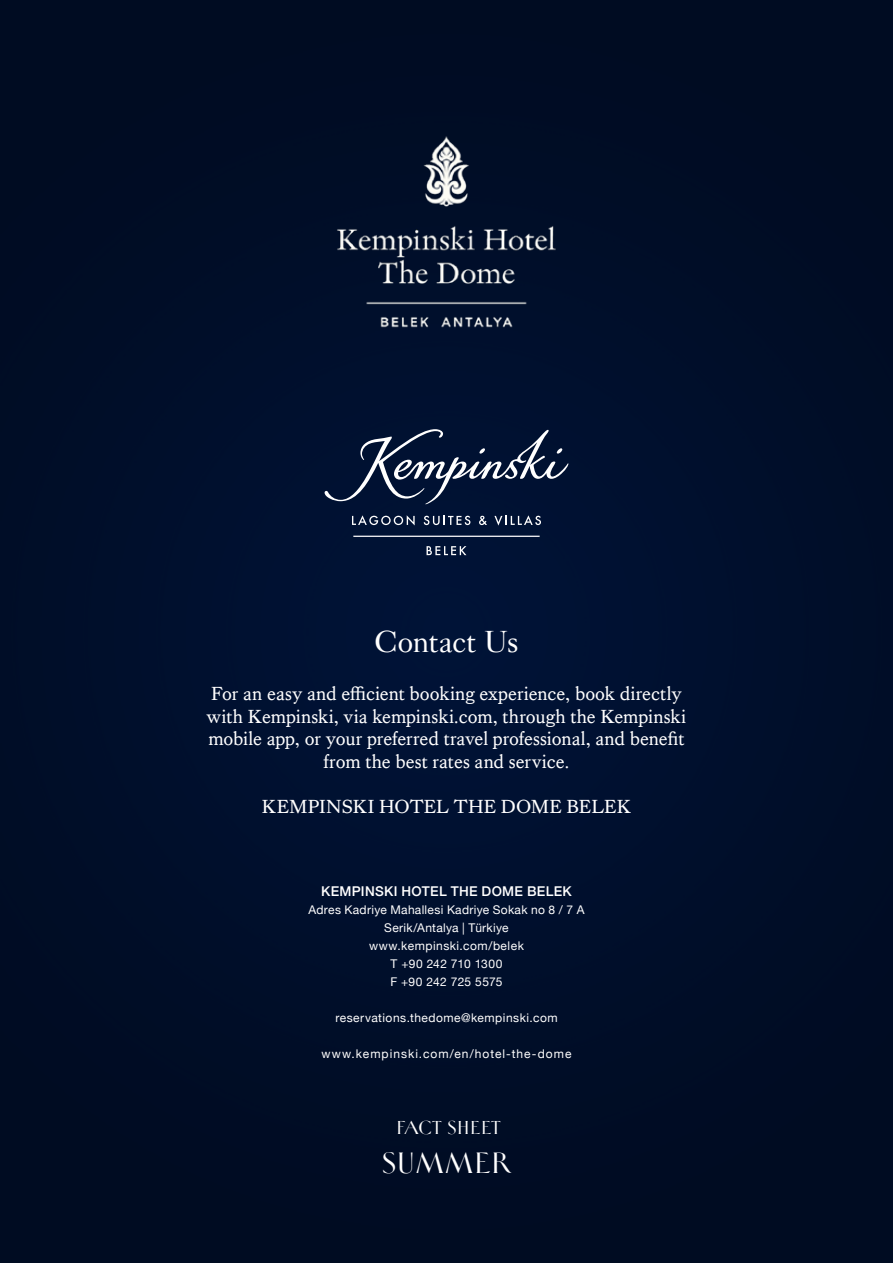
<style>
.page{position:relative;width:893px;height:1263px;background:#fff}
.page>*{position:absolute;margin:0;border:0;box-sizing:border-box;transform-origin:0 0}
.t1{font:33px "Helene Hess";color:#fff}
.t2{font:30px "Kings Caslon Display";color:#fff}
.t3{font:21px "Helene Hess";letter-spacing:-.01em;color:#fff}
.t4{font:19.5px/22.5px "Kings Caslon";letter-spacing:-.005em;color:#fff;text-align:center}
.t5{font:500 13.5px "Helvetica Neue";letter-spacing:.02em;color:#fff}
.t6{font:12px/18px "Helvetica Neue";letter-spacing:.04em;color:#fff;text-align:center}
.t7{font:12px "Helvetica Neue";letter-spacing:.085em;color:#fff}
</style>
<div class="page">
<img style="left:0;top:0;width:893px;height:1263px">
<img style="left:303px;top:106px;width:287px;height:251px">
<svg style="left:325px;top:429px;width:243px;height:75px;background:#22304d"></svg>
<svg style="left:427px;top:546px;width:39px;height:9px"></svg>
<svg style="left:352px;top:515px;width:63px;height:10px"></svg>
<svg style="left:424px;top:516px;width:46px;height:9px"></svg>
<svg style="left:479px;top:516px;width:8px;height:9px"></svg>
<svg style="left:494px;top:515px;width:47px;height:11px"></svg>
<hr style="left:353px;top:536px;width:187px;height:1px;background:#fff">
<h2 class="t2" style="left:374px;top:625px;width:145px">Contact Us</h2>
<p class="t4" style="left:207px;top:682px;width:481px">For an easy and efficient booking experience, book directly with Kempinski, via kempinski.com, through the Kempinski mobile app, or your preferred travel professional, and benefit from the best rates and service.</p>
<p class="t4" style="left:262px;top:795px;width:371px">KEMPINSKI HOTEL THE DOME BELEK</p>
<p class="t5" style="left:321px;top:880px;width:252px">KEMPINSKI HOTEL THE DOME BELEK</p>
<p class="t6" style="left:308px;top:901px;width:277px">Adres Kadriye Mahallesi Kadriye Sokak no 8 / 7 A<br>Serik/Antalya | Türkiye www.kempinski.com/belek<br>T +90 242 710 1300<br>F +90 242 725 5575</p>
<p class="t6" style="left:335px;top:1009px;width:224px">reservations.thedome@kempinski.com</p>
<p class="t7" style="left:321px;top:1045px;width:252px">www.kempinski.com/en/hotel-the-dome</p>
<p class="t3" style="left:396px;top:1116px;width:106px">FACT SHEET</p>
<h1 class="t1" style="left:382px;top:1146px;width:131px">SUMMER</h1>
</div>
